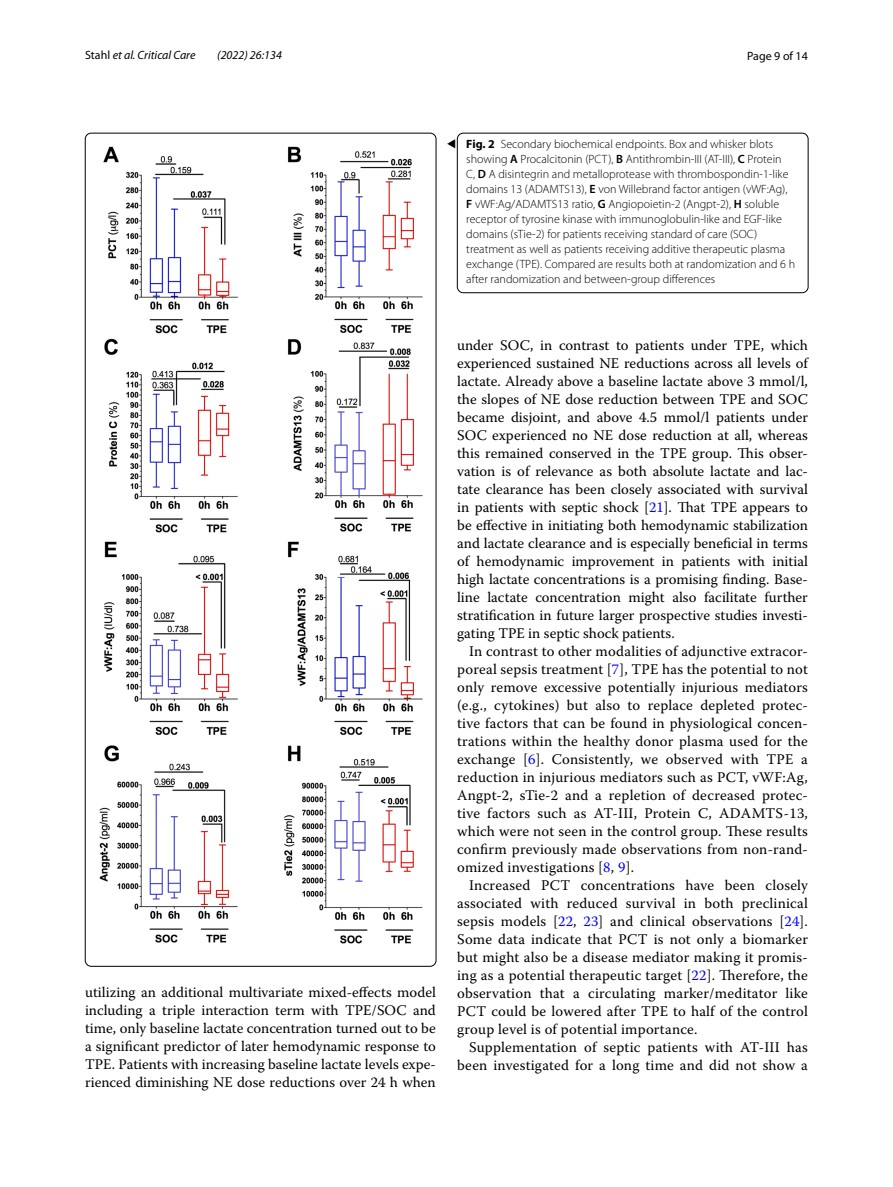
<style>
.page{position:relative;width:893px;height:1187px;background:#fff}
.page>*{position:absolute;margin:0;border:0;box-sizing:border-box;transform-origin:0 0}
.t1{font:15px "STIX";color:#000}
.t2{font:14.7px/18px "Warnock Pro";letter-spacing:.015em;color:#000;text-align:justify}
.t3{font:300 12px/15px "Myriad Pro";color:#000}
.t4{font:italic 12px "Myriad Pro";color:#000}
.t5{font:12px "Myriad Pro";color:#000}
.s1{font-style:normal}
.s2{font-weight:700}
.s3{font-weight:600}
.s4{color:#00f}
</style>
<div class="page">
<img style="left:99px;top:147px;width:323px;height:796px">
<div style="left:457px;top:133px;width:351px;height:160px;border:1px solid #000;border-radius:6px"></div>
<p class="t4" style="left:85px;top:48px;width:112px"><span class="s1">Stahl</span> et al. Critical Care</p>
<p class="t4" style="left:217px;top:48px;width:66px">(2022) 26:134</p>
<p class="t5" style="left:747px;top:48px;width:62px">Page 9 of 14</p>
<p class="t1" style="left:456px;top:155px;width:11px;rotate:-180deg">▸</p>
<p class="t3" style="left:466px;top:137px;width:330px"><span class="s2">Fig. 2</span> Secondary biochemical endpoints. Box and whisker blots showing <span class="s3">A</span> Procalcitonin (PCT), <span class="s3">B</span> Antithrombin-III (AT-III), <span class="s3">C</span> Protein<br>C, <span class="s3">D</span> A disintegrin and metalloprotease with thrombospondin-1-like domains 13 (ADAMTS13), <span class="s3">E</span> von Willebrand factor antigen (vWF:Ag), <span class="s3">F</span> vWF:Ag/ADAMTS13 ratio, <span class="s3">G</span> Angiopoietin-2 (Angpt-2), <span class="s3">H</span> soluble receptor of tyrosine kinase with immunoglobulin-like and EGF-like domains (sTie-2) for patients receiving standard of care (SOC) treatment as well as patients receiving additive therapeutic plasma exchange (TPE). Compared are results both at randomization and 6 h after randomization and between-group differences</p>
<p class="t2" style="left:85px;top:982px;width:352px">utilizing an additional multivariate mixed-effects model including a triple interaction term with TPE/SOC and time, only baseline lactate concentration turned out to be a significant predictor of later hemodynamic response to TPE. Patients with increasing baseline lactate levels expe&shy;rienced diminishing NE dose reductions over 24 h when</p>
<p class="t2" style="left:457px;top:335px;width:352px">under SOC, in contrast to patients under TPE, which experienced sustained NE reductions across all levels of lactate. Already above a baseline lactate above 3 mmol/l, the slopes of NE dose reduction between TPE and SOC became disjoint, and above 4.5 mmol/l patients under SOC experienced no NE dose reduction at all, whereas this remained conserved in the TPE group. This obser&shy;vation is of relevance as both absolute lactate and lac&shy;tate clearance has been closely associated with survival in patients with septic shock [<span class="s4">21</span>]. That TPE appears to be effective in initiating both hemodynamic stabilization and lactate clearance and is especially beneficial in terms of hemodynamic improvement in patients with initial high lactate concentrations is a promising finding. Base&shy;line lactate concentration might also facilitate further stratification in future larger prospective studies investi&shy;gating TPE in septic shock patients.</p>
<p class="t2" style="left:457px;top:641px;width:352px;text-indent:12px">In contrast to other modalities of adjunctive extracor&shy;poreal sepsis treatment [<span class="s4">7</span>], TPE has the potential to not only remove excessive potentially injurious mediators (e.g., cytokines) but also to replace depleted protec&shy;tive factors that can be found in physiological concen&shy;trations within the healthy donor plasma used for the exchange [<span class="s4">6</span>]. Consistently, we observed with TPE a reduction in injurious mediators such as PCT, vWF:Ag, Angpt-2, sTie-2 and a repletion of decreased protec&shy;tive factors such as AT-III, Protein C, ADAMTS-13, which were not seen in the control group. These results confirm previously made observations from non-rand&shy;omized investigations [<span class="s4">8</span>, <span class="s4">9</span>].</p>
<p class="t2" style="left:457px;top:875px;width:352px;text-indent:12px">Increased PCT concentrations have been closely associated with reduced survival in both preclinical sepsis models [<span class="s4">22</span>, <span class="s4">23</span>] and clinical observations [<span class="s4">24</span>].<br>Some data indicate that PCT is not only a biomarker but might also be a disease mediator making it promis&shy;ing as a potential therapeutic target [<span class="s4">22</span>]. Therefore, the observation that a circulating marker/meditator like PCT could be lowered after TPE to half of the control group level is of potential importance.</p>
<p class="t2" style="left:457px;top:1037px;width:352px;text-align:right">Supplementation of septic patients with AT-III has been investigated for a long time and did not show a</p>
</div>
